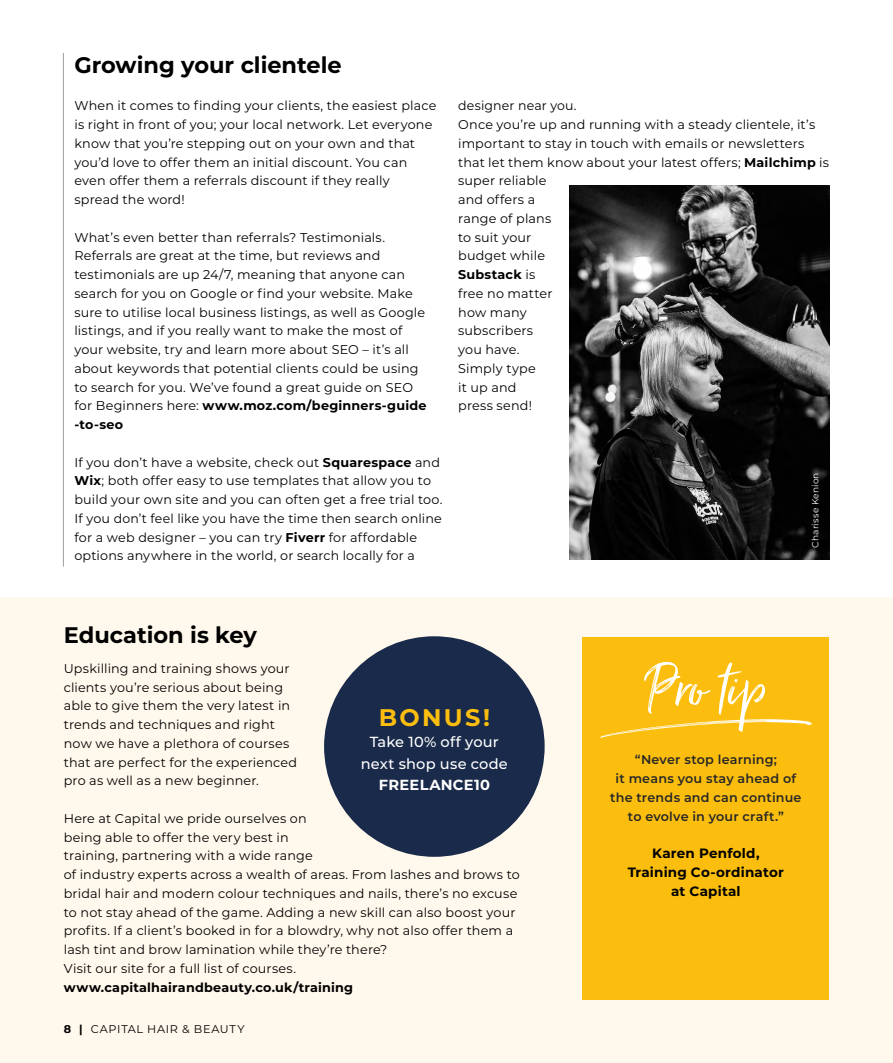
<style>
.page{position:relative;width:893px;height:1063px;background:#fff}
.page>*{position:absolute;margin:0;border:0;box-sizing:border-box;transform-origin:0 0}
.t1{font:75px "Just Lovely";letter-spacing:-.005em;color:#fff}
.t2{font:700 24px "Montserrat";letter-spacing:.1em;color:#fcbe0e}
.t3{font:700 22.5px "Montserrat";color:#000}
.t4{font:500 14.55px/21.5px "Montserrat";letter-spacing:.01em;color:#fff;text-align:center}
.t5{font:700 14.55px "Montserrat";letter-spacing:.025em;color:#fff}
.t6{font:700 13.5px/18.8px "Montserrat";letter-spacing:.015em;color:#000;text-align:center}
.t7{font:12.75px/18.8px "Montserrat";letter-spacing:.01em;color:#000}
.t8{font:600 12.75px/18.8px "Montserrat";letter-spacing:.015em;color:#282827;text-align:center}
.t9{font:700 12.75px "Montserrat";letter-spacing:.015em;color:#000}
.t10{font:11.25px "Montserrat";letter-spacing:.065em;color:#000}
.t11{font:9px "Montserrat";letter-spacing:.025em;color:#fff}
.s1{font-weight:700}
</style>
<div class="page">
<div style="left:0;top:598px;width:893px;height:465px;background:#fff9ed"></div>
<hr style="left:63px;top:53px;width:1px;height:514px;background:#9d9d9c">
<div style="left:324px;top:636px;width:221px;height:221px;background:#1a2a4a;border-radius:50%"></div>
<div style="left:583px;top:637px;width:246px;height:362px;background:#fcbe0e"></div>
<svg style="left:600px;top:719px;width:212px;height:19px"></svg>
<img style="left:570px;top:185px;width:259px;height:375px">
<h3 class="t3" style="left:74px;top:49px;width:269px">Growing your clientele</h3>
<p class="t7" style="left:74px;top:96px;width:364px">When it comes to finding your clients, the easiest place is right in front of you; your local network. Let everyone know that you’re stepping out on your own and that you’d love to offer them an initial discount. You can even offer them a referrals discount if they really spread the word!</p>
<p class="t7" style="left:74px;top:227px;width:354px">What’s even better than referrals? Testimonials.<br>Referrals are great at the time, but reviews and testimonials are up 24/7, meaning that anyone can search for you on Google or find your website. Make sure to utilise local business listings, as well as Google listings, and if you really want to make the most of your website, try and learn more about SEO – it’s all about keywords that potential clients could be using to search for you. We’ve found a great guide on SEO for Beginners here: <span class="s1">www.moz.com/beginners-guide -to-seo</span></p>
<p class="t7" style="left:74px;top:452px;width:369px">If you don’t have a website, check out <span class="s1">Squarespace</span> and <span class="s1">Wix</span>; both offer easy to use templates that allow you to build your own site and you can often get a free trial too.<br>If you don’t feel like you have the time then search online for a web designer – you can try <span class="s1">Fiverr</span> for affordable options anywhere in the world, or search locally for a</p>
<p class="t7" style="left:458px;top:96px;width:372px">designer near you.<br>Once you’re up and running with a steady clientele, it’s important to stay in touch with emails or newsletters that let them know about your latest offers; <span class="s1">Mailchimp</span> is super reliable<br>and offers a<br>range of plans<br>to suit your<br>budget while<br><span class="s1">Substack</span> is<br>free no matter<br>how many<br>subscribers<br>you have.<br>Simply type<br>it up and<br>press send!</p>
<p class="t11" style="left:809px;top:548px;width:77px;rotate:-90deg">Charisse Kenion</p>
<h3 class="t3" style="left:64px;top:619px;width:195px">Education is key</h3>
<p class="t7" style="left:64px;top:658px;width:235px">Upskilling and training shows your clients you’re serious about being able to give them the very latest in trends and techniques and right now we have a plethora of courses that are perfect for the experienced pro as well as a new beginner.</p>
<p class="t7" style="left:64px;top:809px;width:457px">Here at Capital we pride ourselves on<br>being able to offer the very best in<br>training, partnering with a wide range<br>of industry experts across a wealth of areas. From lashes and brows to bridal hair and modern colour techniques and nails, there’s no excuse to not stay ahead of the game. Adding a new skill can also boost your profits. If a client’s booked in for a blowdry, why not also offer them a lash tint and brow lamination while they’re there?<br>Visit our site for a full list of courses.</p>
<p class="t9" style="left:64px;top:978px;width:291px">www.capitalhairandbeauty.co.uk/training</p>
<h2 class="t2" style="left:379px;top:700px;width:113px">BONUS!</h2>
<p class="t4" style="left:361px;top:731px;width:148px">Take 10% off your next shop use code</p>
<p class="t5" style="left:379px;top:775px;width:113px">FREELANCE10</p>
<p class="t10" style="left:64px;top:1022px;width:182px"><span class="s1">8 |</span> CAPITAL HAIR &amp; BEAUTY</p>
<h1 class="t1" style="left:646px;top:642px;width:122px">Pro tip</h1>
<p class="t8" style="left:610px;top:750px;width:193px">“Never stop learning;<br>it means you stay ahead of the trends and can continue to evolve in your craft.”</p>
<p class="t6" style="left:628px;top:843px;width:157px">Karen Penfold,<br>Training Co-ordinator at Capital</p>
</div>
